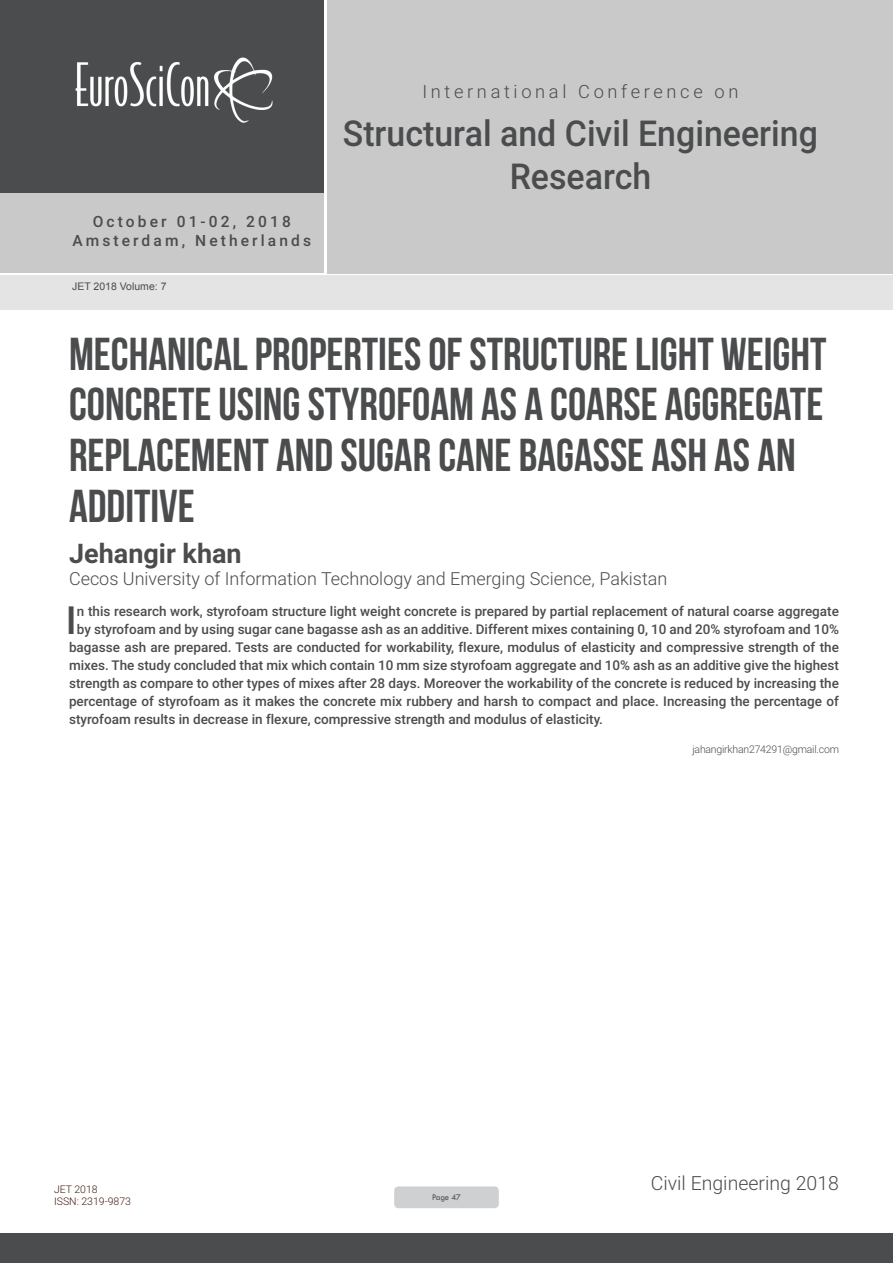
<style>
.page{position:relative;width:893px;height:1263px;background:#fff}
.page>*{position:absolute;margin:0;border:0;box-sizing:border-box;transform-origin:0 0}
.t1{font:46.05px/50.7px "Bebas Neue";color:#4b4c4d}
.Abstract{font:500 38.85px "Roboto";color:#4b4c4d}
.t2{font:500 35.7px/42.8px "Roboto";color:#4b4c4d;text-align:center;scale:.95 1}
.t3{font:700 27px "Roboto";color:#4b4c4d}
.t4{font:300 19.5px "Roboto";color:#4b4c4d}
.t5{font:300 18.3px "Roboto";letter-spacing:.2em;color:#4b4c4d}
.t6{font:300 18px "Roboto";color:#4b4c4d}
.t7{font:500 15.6px/18.6px "Roboto";letter-spacing:.2em;color:#4b4c4d;text-align:center}
.Abstract-2{font:500 13.5px "Roboto";color:#4b4c4d}
.Biography{font:300 10.5px "Roboto";letter-spacing:-.02em;color:#4b4c4d}
.t8{font:300 10.5px/12.6px "Roboto";color:#441b0e}
.t9{font:10.5px "Arial";color:#4b4c4d}
.t10{font:9px "Tw Cen";letter-spacing:-.02em;color:#4b4c4d;scale:.95 1}
</style>
<div class="page">
<div style="left:0;top:0;width:323px;height:193px;background:#4b4c4d"></div>
<div style="left:1px;top:193px;width:323px;height:80px;background:#c9c9c9"></div>
<div style="left:327px;top:0;width:566px;height:273px;background:#c9c9c9"></div>
<img style="left:75px;top:57px;width:198px;height:66px">
<div style="left:0;top:1233px;width:893px;height:30px;background:#4b4c4d"></div>
<div style="left:1px;top:275px;width:892px;height:35px;background:#e4e4e4"></div>
<div style="left:394px;top:1186px;width:105px;height:22px;background:#cfd0d2;border-radius:4px"></div>
<p class="t7" style="left:73px;top:212px;width:240px">October 01-02, 2018<br>Amsterdam, Netherlands</p>
<p class="t9" style="left:72px;top:279px;width:96px">JET 2018 Volume: 7</p>
<h3 class="t5" style="left:422px;top:79px;width:318px">International Conference on</h3>
<h3 class="t2" style="left:343px;top:110px;width:501px">Structural and Civil Engineering<br>Research</h3>
<p class="t1" style="left:69px;top:328px;width:759px">MECHANICAL PROPERTIES OF STRUCTURE LIGHT WEIGHT CONCRETE USING STYROFOAM AS A COARSE AGGREGATE REPLACEMENT AND SUGAR CANE BAGASSE ASH AS AN ADDITIVE</p>
<p class="t3" style="left:69px;top:535px;width:174px">Jehangir khan</p>
<p class="t6" style="left:69px;top:566px;width:600px">Cecos University of Information Technology and Emerging Science, Pakistan</p>
<p class="Abstract" style="left:66px;top:593px;width:12px">I</p>
<p class="Abstract-2" style="left:77px;top:602px;width:764px">n this research work, styrofoam structure light weight concrete is prepared by partial replacement of natural coarse aggregate</p>
<p class="Abstract-2" style="left:77px;top:620px;width:763px">by styrofoam and by using sugar cane bagasse ash as an additive. Different mixes containing 0, 10 and 20% styrofoam and 10%</p>
<p class="Abstract-2" style="left:69px;top:638px;width:771px">bagasse ash are prepared. Tests are conducted for workability, flexure, modulus of elasticity and compressive strength of the</p>
<p class="Abstract-2" style="left:69px;top:656px;width:771px">mixes. The study concluded that mix which contain 10 mm size styrofoam aggregate and 10% ash as an additive give the highest</p>
<p class="Abstract-2" style="left:69px;top:674px;width:771px">strength as compare to other types of mixes after 28 days. Moreover the workability of the concrete is reduced by increasing the</p>
<p class="Abstract-2" style="left:69px;top:692px;width:771px">percentage of styrofoam as it makes the concrete mix rubbery and harsh to compact and place. Increasing the percentage of</p>
<p class="Abstract-2" style="left:69px;top:710px;width:535px">styrofoam results in decrease in flexure, compressive strength and modulus of elasticity.</p>
<p class="Biography" style="left:692px;top:742px;width:148px">jahangirkhan274291@gmail.com</p>
<p class="t8" style="left:54px;top:1182px;width:78px">JET 2018<br>ISSN: 2319-9873</p>
<p class="t10" style="left:432px;top:1192px;width:32px">Page 47</p>
<h3 class="t4" style="left:651px;top:1169px;width:190px">Civil Engineering 2018</h3>
</div>
